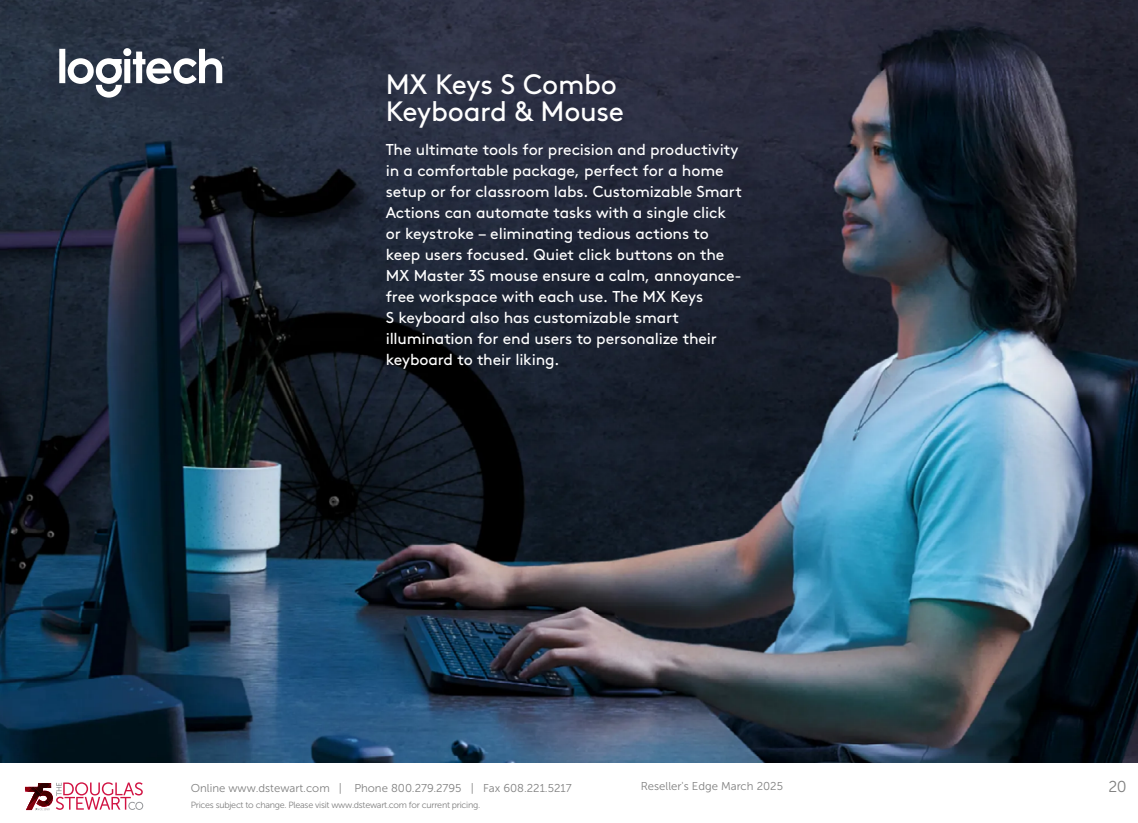
<style>
.page{position:relative;width:1138px;height:823px;background:#fff}
.page>*{position:absolute;margin:0;border:0;box-sizing:border-box;transform-origin:0 0}
.t1{font:28px/27.1px "Brown";letter-spacing:-.015em;color:#fff}
.t2{font:15.75px/21px "Brown";letter-spacing:-.01em;color:#fff}
.t3{font:15.75px "Museo Sans 300";color:#808080}
.t4{font:11.38px "Museo Sans 300";color:#808080}
.t5{font:8.92px "Museo Sans 300";letter-spacing:-.03em;color:#808080}
</style>
<div class="page">
<img style="left:0;top:0;width:1138px;height:763px">
<svg style="left:59px;top:48px;width:165px;height:50px"></svg>
<svg style="left:25px;top:782px;width:118px;height:28px"></svg>
<h1 class="t1" style="left:386px;top:68px;width:240px">MX Keys S Combo<br>Keyboard &amp; Mouse</h1>
<p class="t2" style="left:386px;top:137px;width:358px">The ultimate tools for precision and productivity in a comfortable package, perfect for a home setup or for classroom labs. Customizable Smart Actions can automate tasks with a single click or keystroke – eliminating tedious actions to keep users focused. Quiet click buttons on the MX Master 3S mouse ensure a calm, annoyance&shy;free workspace with each use. The MX Keys<br>S keyboard also has customizable smart illumination for end users to personalize their keyboard to their liking.</p>
<p class="t4" style="left:191px;top:782px;width:382px">Online www.dstewart.com | Phone 800.279.2795 | Fax 608.221.5217</p>
<p class="t4" style="left:640px;top:780px;width:144px">Reseller's Edge March 2025</p>
<p class="t3" style="left:1108px;top:778px;width:20px">20</p>
<p class="t5" style="left:191px;top:800px;width:291px">Prices subject to change. Please visit www.dstewart.com for current pricing.</p>
</div>
